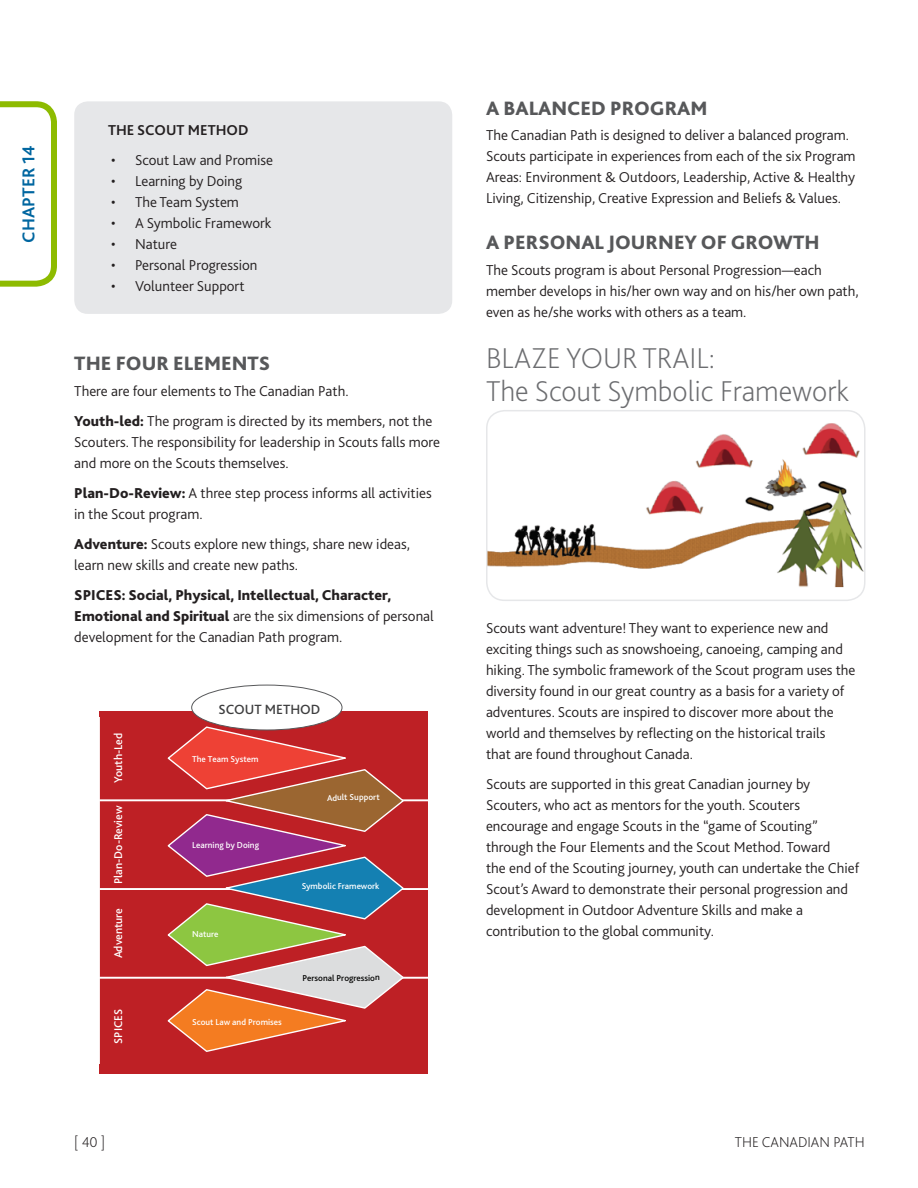
<style>
.page{position:relative;width:918px;height:1188px;background:#fff}
.page>*{position:absolute;margin:0;border:0;box-sizing:border-box;transform-origin:0 0}
.HD_2___Grey_title{font:200 30px/33px "Bliss 2";color:#6c6d70}
.HD_3_-_Grey_CAPS_tit{font:800 20.25px "Bliss 2";color:#57585a}
.t1{font:700 18px "Bliss 2";color:#0066a0}
.Body{font:300 15px/21px "Bliss 2";color:#231f20}
.Body-2{font:800 15px/21px "Bliss 2";color:#231f20}
.t2{font:200 15px "Bliss 2";color:#231f20}
.t3{font:700 15px "Bliss 2";color:#231f20}
.t4{font:500 13.95px "Bliss 2";color:#3e3e3f}
.t5{font:500 11.7px "Bliss 2";color:#fff}
.t6{font:500 9px "Bliss 2";letter-spacing:-.005em;color:#fff}
.t7{font:500 9px "Bliss 2";letter-spacing:-.005em;color:#050504}
.s1{font-weight:800}
.s2{font-weight:300}
</style>
<div class="page">
<svg style="left:0;top:101px;width:57px;height:186px"></svg>
<div style="left:74px;top:101px;width:378px;height:213px;background:#e6e7e9;border-radius:14px"></div>
<div style="left:100px;top:712px;width:328px;height:362px;background:#be2025"></div>
<div style="left:192px;top:685px;width:150px;height:45px;background:#fff;border-radius:50%"></div>
<hr style="left:99px;top:799px;width:329px;height:2px;background:#fff">
<hr style="left:100px;top:888px;width:328px;height:2px;background:#fff">
<hr style="left:99px;top:977px;width:329px;height:2px;background:#fff">
<svg style="left:166px;top:726px;width:239px;height:326px"></svg>
<img style="left:489px;top:423px;width:374px;height:165px">
<div style="left:486px;top:410px;width:380px;height:191px;border:2px solid #e6e7e9;border-radius:18px"></div>
<p class="t1" style="left:17px;top:243px;width:99px;rotate:-90deg">CHAPTER 14</p>
<p class="t3" style="left:108px;top:121px;width:142px">THE SCOUT METHOD</p>
<p class="Body" style="left:111px;top:149px;width:164px">• Scout Law and Promise</p>
<p class="Body" style="left:111px;top:170px;width:133px">• Learning by Doing</p>
<p class="Body" style="left:111px;top:191px;width:129px">• The Team System</p>
<p class="Body" style="left:111px;top:212px;width:162px">• A Symbolic Framework</p>
<p class="Body" style="left:111px;top:233px;width:68px">• Nature</p>
<p class="Body" style="left:111px;top:254px;width:148px">• Personal Progression</p>
<p class="Body" style="left:111px;top:275px;width:135px">• Volunteer Support</p>
<p class="HD_3_-_Grey_CAPS_tit" style="left:74px;top:351px;width:198px">THE FOUR ELEMENTS</p>
<p class="Body" style="left:74px;top:380px;width:276px">There are four elements to The Canadian Path.</p>
<p class="Body" style="left:74px;top:410px;width:367px"><span class="s1">Youth-led:</span> The program is directed by its members, not the<br>Scouters. The responsibility for leadership in Scouts falls more and more on the Scouts themselves.</p>
<p class="Body" style="left:74px;top:482px;width:359px"><span class="s1">Plan-Do-Review:</span> A three step process informs all activities in the Scout program.</p>
<p class="Body" style="left:74px;top:533px;width:337px"><span class="s1">Adventure:</span> Scouts explore new things, share new ideas, learn new skills and create new paths.</p>
<p class="Body-2" style="left:74px;top:584px;width:361px">SPICES: Social, Physical, Intellectual, Character,<br>Emotional and Spiritual <span class="s2">are the six dimensions of personal development for the Canadian Path program.</span></p>
<p class="t5" style="left:111px;top:783px;width:51px;rotate:-90deg">Youth-Led</p>
<p class="t5" style="left:111px;top:884px;width:80px;rotate:-90deg">Plan-Do-Review</p>
<p class="t5" style="left:111px;top:958px;width:52px;rotate:-90deg">Adventure</p>
<p class="t5" style="left:111px;top:1044px;width:36px;rotate:-90deg">SPICES</p>
<p class="t4" style="left:218px;top:701px;width:104px">SCOUT METHOD</p>
<p class="t6" style="left:192px;top:753px;width:68px">The Team System</p>
<p class="t6" style="left:192px;top:839px;width:69px">Learning by Doing</p>
<p class="t6" style="left:192px;top:929px;width:28px">Nature</p>
<p class="t6" style="left:192px;top:1016px;width:91px">Scout Law and Promises</p>
<p class="t6" style="left:327px;top:792px;width:54px">Adult Support</p>
<p class="t6" style="left:302px;top:881px;width:79px">Symbolic Framework</p>
<p class="t7" style="left:303px;top:972px;width:79px">Personal Progression</p>
<p class="HD_3_-_Grey_CAPS_tit" style="left:486px;top:96px;width:223px">A BALANCED PROGRAM</p>
<p class="Body" style="left:486px;top:125px;width:371px">The Canadian Path is designed to deliver a balanced program.<br>Scouts participate in experiences from each of the six Program Areas: Environment &amp; Outdoors, Leadership, Active &amp; Healthy Living, Citizenship, Creative Expression and Beliefs &amp; Values.</p>
<p class="HD_3_-_Grey_CAPS_tit" style="left:486px;top:230px;width:335px">A PERSONAL JOURNEY OF GROWTH</p>
<p class="Body" style="left:486px;top:259px;width:374px">The Scouts program is about Personal Progression—each member develops in his/her own way and on his/her own path, even as he/she works with others as a team.</p>
<p class="HD_2___Grey_title" style="left:486px;top:340px;width:364px">BLAZE YOUR TRAIL:<br>The Scout Symbolic Framework</p>
<p class="Body" style="left:486px;top:617px;width:371px">Scouts want adventure! They want to experience new and exciting things such as snowshoeing, canoeing, camping and hiking. The symbolic framework of the Scout program uses the diversity found in our great country as a basis for a variety of adventures. Scouts are inspired to discover more about the world and themselves by reflecting on the historical trails<br>that are found throughout Canada.</p>
<p class="Body" style="left:486px;top:773px;width:375px">Scouts are supported in this great Canadian journey by Scouters, who act as mentors for the youth. Scouters encourage and engage Scouts in the “game of Scouting” through the Four Elements and the Scout Method. Toward<br>the end of the Scouting journey, youth can undertake the Chief Scout’s Award to demonstrate their personal progression and development in Outdoor Adventure Skills and make a contribution to the global community.</p>
<p class="t2" style="left:74px;top:1133px;width:32px">[ 40 ]</p>
<p class="t2" style="left:735px;top:1133px;width:131px">THE CANADIAN PATH</p>
</div>
